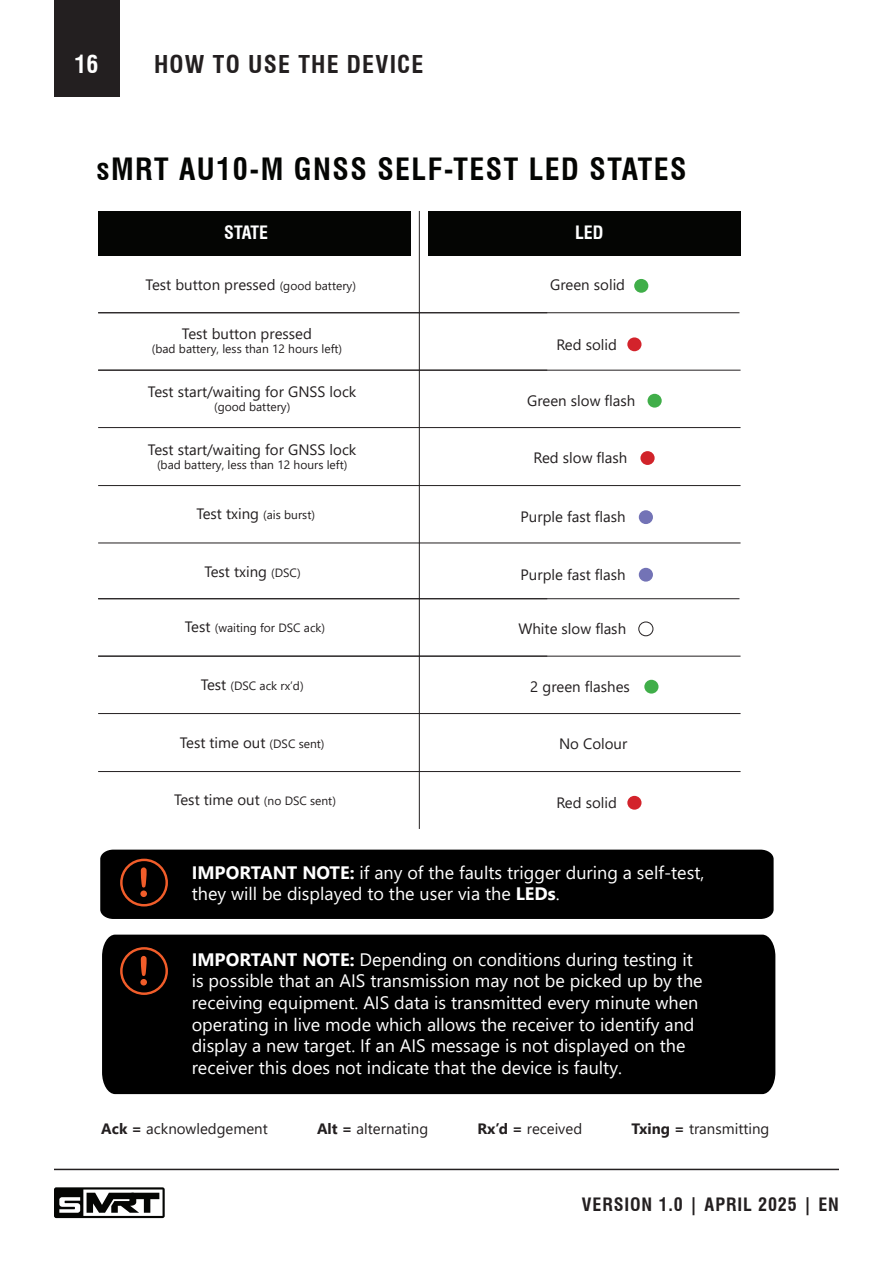
<style>
.page{position:relative;width:893px;height:1263px;background:#fff}
.page>*{position:absolute;margin:0;border:0;box-sizing:border-box;transform-origin:0 0}
.t1{font:700 condensed 30px "Swiss 721 BT";letter-spacing:.05em;color:#040503}
.t2{font:700 condensed 24px "Swiss 721 BT";letter-spacing:.05em;color:#231f20}
.t3{font:700 condensed 24px "Swiss 721 BT";color:#fff}
.t4{font:18px/21.6px "Segoe UI";color:#fff}
.t5{font:700 condensed 18px "Swiss 721 BT";letter-spacing:.05em;color:#231f20}
.t6{font:700 condensed 18px "Swiss 721 BT";color:#fff}
.t7{font:15px "Segoe UI";color:#231f20}
.t8{font:12px "Segoe UI";color:#231f20}
.s1{font-size:12px}
.s2{font-size:15px}
.s3{font-weight:700}
</style>
<div class="page">
<div style="left:428px;top:211px;width:313px;height:44px;background:#040503"></div>
<div style="left:98px;top:211px;width:313px;height:44px;background:#040503"></div>
<div style="left:634px;top:279px;width:14px;height:14px;background:#40ae49;border-radius:50%"></div>
<hr style="left:98px;top:485px;width:643px;height:1px;background:#231f20">
<hr style="left:98px;top:543px;width:643px;height:1px;background:#231f20">
<hr style="left:419px;top:211px;width:1px;height:618px;background:#231f20">
<hr style="left:98px;top:312px;width:641px;height:1px;background:#231f20">
<div style="left:627px;top:337px;width:14px;height:14px;background:#d3232b;border-radius:50%"></div>
<hr style="left:98px;top:370px;width:643px;height:1px;background:#231f20">
<div style="left:647px;top:394px;width:15px;height:14px;background:#40ae49;border-radius:50%"></div>
<hr style="left:98px;top:427px;width:643px;height:1px;background:#231f20">
<div style="left:640px;top:451px;width:15px;height:14px;background:#d1232a;border-radius:50%"></div>
<div style="left:639px;top:510px;width:14px;height:14px;background:#7373b6;border-radius:50%"></div>
<div style="left:639px;top:568px;width:14px;height:14px;background:#7373b6;border-radius:50%"></div>
<hr style="left:98px;top:771px;width:643px;height:1px;background:#231f20">
<hr style="left:98px;top:598px;width:641px;height:1px;background:#231f20">
<hr style="left:98px;top:656px;width:643px;height:1px;background:#231f20">
<div style="left:644px;top:680px;width:14px;height:14px;background:#40ae49;border-radius:50%"></div>
<hr style="left:98px;top:713px;width:643px;height:1px;background:#231f20">
<div style="left:638px;top:622px;width:15px;height:14px;border:1px solid #231f20;border-radius:50%"></div>
<div style="left:627px;top:796px;width:14px;height:14px;background:#d3232b;border-radius:50%"></div>
<div style="left:100px;top:850px;width:674px;height:69px;background:#000"></div>
<div style="left:120px;top:859px;width:48px;height:47px;border:2px solid #f15d2a;border-radius:50%"></div>
<svg style="left:141px;top:867px;width:6px;height:21px"></svg>
<div style="left:140px;top:890px;width:7px;height:7px;background:#f15d2a;border-radius:50%"></div>
<div style="left:54px;top:0;width:65px;height:97px;background:#231f20"></div>
<div style="left:102px;top:935px;width:673px;height:159px;background:#000"></div>
<div style="left:120px;top:947px;width:48px;height:48px;border:2px solid #f15d2a;border-radius:50%"></div>
<svg style="left:141px;top:956px;width:6px;height:20px"></svg>
<div style="left:140px;top:979px;width:7px;height:6px;background:#f15d2a;border-radius:50%"></div>
<hr style="left:54px;top:1169px;width:785px;height:1px;background:#231f20">
<svg style="left:54px;top:1187px;width:111px;height:31px"></svg>
<p class="t3" style="left:74px;top:50px;width:25px">16</p>
<p class="t2" style="left:154px;top:50px;width:271px">HOW TO USE THE DEVICE</p>
<p class="t1" style="left:96px;top:151px;width:592px">sMRT AU10-M GNSS SELF-TEST LED STATES</p>
<p class="t6" style="left:224px;top:221px;width:45px">STATE</p>
<p class="t6" style="left:575px;top:221px;width:30px">LED</p>
<p class="t7" style="left:146px;top:270px;width:212px">Test button pressed <span class="s1">(good battery)</span></p>
<p class="t7" style="left:550px;top:271px;width:77px">Green solid</p>
<p class="t7" style="left:182px;top:319px;width:131px">Test button pressed</p>
<p class="t8" style="left:152px;top:337px;width:192px">(bad battery, less than 12 hours left)</p>
<p class="t7" style="left:148px;top:377px;width:210px">Test start/waiting for GNSS lock</p>
<p class="t8" style="left:214px;top:396px;width:78px">(good battery)</p>
<p class="t7" style="left:148px;top:435px;width:210px">Test start/waiting for GNSS lock</p>
<p class="t8" style="left:157px;top:453px;width:192px">(bad battery, less than 12 hours left)</p>
<p class="t7" style="left:556px;top:330px;width:62px">Red solid</p>
<p class="t7" style="left:527px;top:386px;width:110px">Green slow flash</p>
<p class="t7" style="left:534px;top:444px;width:95px">Red slow flash</p>
<p class="t8" style="left:196px;top:503px;width:120px"><span class="s2">Test txing</span> (ais burst)</p>
<p class="t7" style="left:521px;top:503px;width:107px">Purple fast flash</p>
<p class="t7" style="left:204px;top:557px;width:98px">Test txing <span class="s1">(DSC)</span></p>
<p class="t7" style="left:521px;top:560px;width:107px">Purple fast flash</p>
<p class="t8" style="left:185px;top:616px;width:142px"><span class="s2">Test</span> (waiting for DSC ack)</p>
<p class="t7" style="left:518px;top:614px;width:109px">White slow flash</p>
<p class="t8" style="left:201px;top:674px;width:104px"><span class="s2">Test</span> (DSC ack rx’d)</p>
<p class="t7" style="left:530px;top:672px;width:101px">2 green flashes</p>
<p class="t7" style="left:180px;top:728px;width:146px">Test time out <span class="s1">(DSC sent)</span></p>
<p class="t7" style="left:174px;top:786px;width:163px">Test time out <span class="s1">(no DSC sent)</span></p>
<p class="t7" style="left:559px;top:730px;width:70px">No Colour</p>
<p class="t7" style="left:556px;top:789px;width:62px">Red solid</p>
<p class="t4" style="left:192px;top:860px;width:514px"><span class="s3">IMPORTANT NOTE:</span> if any of the faults trigger during a self-test, they will be displayed to the user via the <span class="s3">LEDs</span>.</p>
<p class="t4" style="left:192px;top:947px;width:512px"><span class="s3">IMPORTANT NOTE:</span> Depending on conditions during testing it is possible that an AIS transmission may not be picked up by the receiving equipment. AIS data is transmitted every minute when operating in live mode which allows the receiver to identify and display a new target. If an AIS message is not displayed on the receiver this does not indicate that the device is faulty.</p>
<p class="t7" style="left:101px;top:1114px;width:168px"><span class="s3">Ack =</span> acknowledgement</p>
<p class="t7" style="left:317px;top:1114px;width:113px"><span class="s3">Alt =</span> alternating</p>
<p class="t7" style="left:477px;top:1114px;width:106px"><span class="s3">Rx’d =</span> received</p>
<p class="t7" style="left:631px;top:1114px;width:139px"><span class="s3">Txing =</span> transmitting</p>
<p class="t5" style="left:582px;top:1193px;width:259px">VERSION 1.0 | APRIL 2025 | EN</p>
</div>
